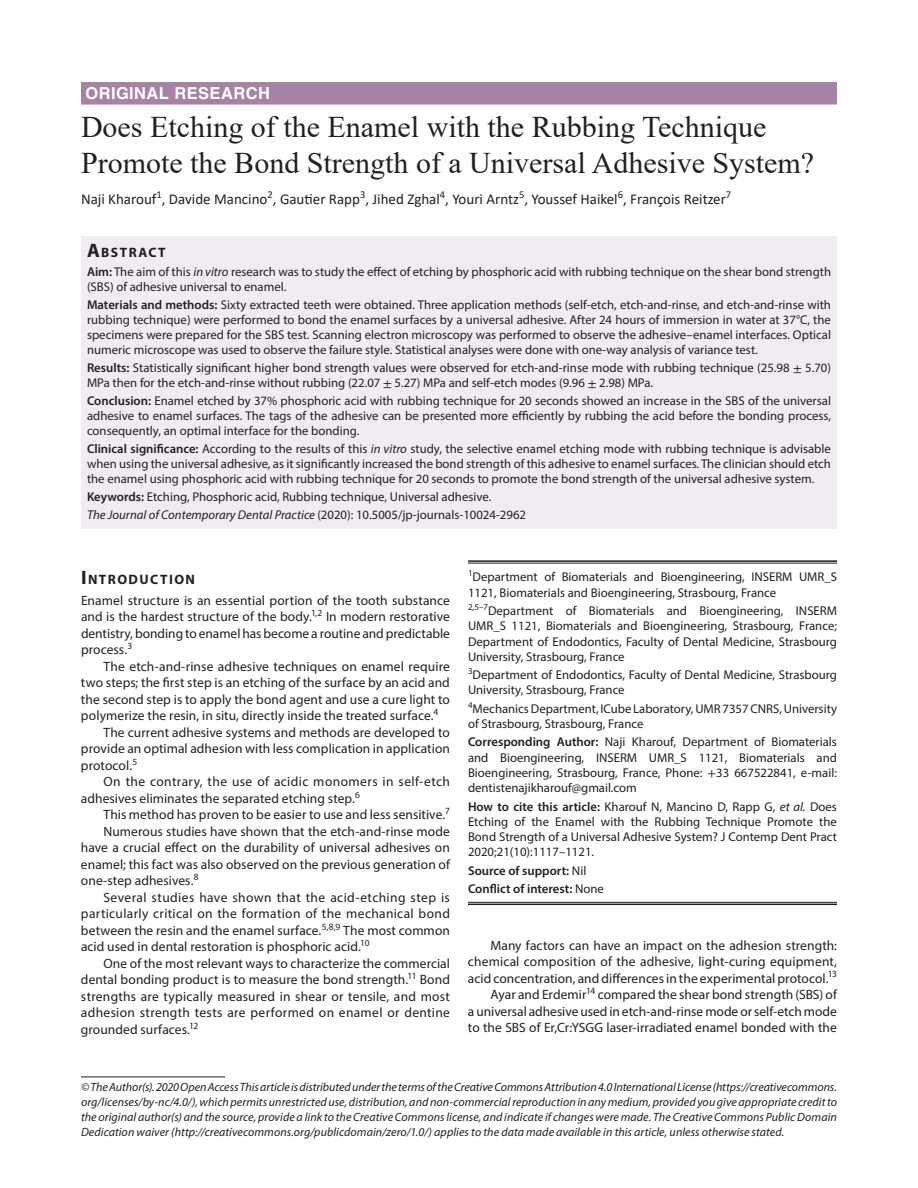
<style>
.page{position:relative;width:918px;height:1188px;background:#fff}
.page>*{position:absolute;margin:0;border:0;box-sizing:border-box;transform-origin:0 0}
.t1{font:30px/36px "Times New Roman";color:#231f20}
.t2{font:700 16.5px "Helvetica LT Std";letter-spacing:.025em;color:#fff}
.t3{font:15px "Calibri";color:#231f20}
.t4{font:700 13.65px "Myriad Pro";letter-spacing:.105em;color:#231f20}
.t5{font:13.5px/16.5px "Myriad Pro";letter-spacing:.005em;color:#231f20;text-align:justify}
.t6{font:13.5px "Myriad Pro";letter-spacing:.025em;color:#231f20}
.t7{font:13.5px "Myriad Pro";letter-spacing:.03em;color:#231f20}
.t8{font:12.75px/15.3px "Myriad Pro";color:#231f20}
.t9{font:600 12.75px/18.3px "Myriad Pro";color:#231f20}
.t10{font:italic 12px/15px "Myriad Pro";letter-spacing:.005em;color:#231f20;text-align:justify}
.s1{font-size:19.5px}
.s2{font-weight:600}
.s3{font-style:italic}
.s4{font-family:"STIX"}
.s5{font-weight:400}
</style>
<div class="page">
<div style="left:81px;top:82px;width:756px;height:23px;background:#a483a5"></div>
<div style="left:81px;top:236px;width:756px;height:26px;background:#f0ecf1"></div>
<div style="left:81px;top:261px;width:756px;height:39px;background:#f0ecf1"></div>
<div style="left:81px;top:294px;width:756px;height:69px;background:#f0ecf1"></div>
<div style="left:81px;top:357px;width:756px;height:39px;background:#f0ecf1"></div>
<div style="left:81px;top:390px;width:756px;height:54px;background:#f0ecf1"></div>
<div style="left:81px;top:438px;width:756px;height:54px;background:#f0ecf1"></div>
<div style="left:81px;top:486px;width:756px;height:24px;background:#f0ecf1"></div>
<div style="left:81px;top:504px;width:756px;height:24px;background:#f0ecf1"></div>
<hr style="left:468px;top:560px;width:369px;height:2px;background:#231f20">
<hr style="left:468px;top:563px;width:369px;height:1px;background:#231f20">
<hr style="left:468px;top:902px;width:369px;height:1px;background:#231f20">
<hr style="left:468px;top:904px;width:369px;height:1px;background:#231f20">
<hr style="left:81px;top:1077px;width:144px;height:1px;background:#231f20">
<p class="t2" style="left:86px;top:83px;width:186px">ORIGINAL RESEARCH</p>
<h1 class="t1" style="left:81px;top:108px;width:735px">Does Etching of the Enamel with the Rubbing Technique<br>Promote the Bond Strength of a Universal Adhesive System?</h1>
<p class="t3" style="left:81px;top:189px;width:652px">Naji Kharouf<sup>1</sup>, Davide Mancino<sup>2</sup>, Gautier Rapp<sup>3</sup>, Jihed Zghal<sup>4</sup>, Youri Arntz<sup>5</sup>, Youssef Haikel<sup>6</sup>, François Reitzer<sup>7</sup></p>
<p class="t4" style="left:87px;top:243px;width:80px"><span class="s1">A</span>BSTRACT</p>
<p class="t8" style="left:87px;top:264px;width:746px"><span class="s2">Aim:</span> The aim of this <span class="s3">in vitro</span> research was to study the effect of etching by phosphoric acid with rubbing technique on the shear bond strength (SBS) of adhesive universal to enamel.</p>
<p class="t8" style="left:87px;top:297px;width:746px;text-align:justify"><span class="s2">Materials and methods:</span> Sixty extracted teeth were obtained. Three application methods (self-etch, etch-and-rinse, and etch-and-rinse with rubbing technique) were performed to bond the enamel surfaces by a universal adhesive. After 24 hours of immersion in water at 37°C, the specimens were prepared for the SBS test. Scanning electron microscopy was performed to observe the adhesive–enamel interfaces. Optical numeric microscope was used to observe the failure style. Statistical analyses were done with one-way analysis of variance test.</p>
<p class="t8" style="left:87px;top:360px;width:746px"><span class="s2">Results:</span> Statistically significant higher bond strength values were observed for etch-and-rinse mode with rubbing technique (25.98 <span class="s4">±</span> 5.70)<br>MPa then for the etch-and-rinse without rubbing (22.07 <span class="s4">±</span> 5.27) MPa and self-etch modes (9.96 <span class="s4">±</span> 2.98) MPa.</p>
<p class="t8" style="left:87px;top:393px;width:746px;text-align:justify"><span class="s2">Conclusion:</span> Enamel etched by 37% phosphoric acid with rubbing technique for 20 seconds showed an increase in the SBS of the universal adhesive to enamel surfaces. The tags of the adhesive can be presented more efficiently by rubbing the acid before the bonding process, consequently, an optimal interface for the bonding.</p>
<p class="t8" style="left:87px;top:441px;width:746px;text-align:justify"><span class="s2">Clinical significance:</span> According to the results of this <span class="s3">in vitro</span> study, the selective enamel etching mode with rubbing technique is advisable when using the universal adhesive, as it significantly increased the bond strength of this adhesive to enamel surfaces. The clinician should etch the enamel using phosphoric acid with rubbing technique for 20 seconds to promote the bond strength of the universal adhesive system.</p>
<p class="t8" style="left:87px;top:488px;width:441px;line-height:18px"><span class="s2">Keywords:</span> Etching, Phosphoric acid, Rubbing technique, Universal adhesive.<br><span class="s3">The Journal of Contemporary Dental Practice</span> (2020): 10.5005/jp-journals-10024-2962</p>
<p class="t4" style="left:81px;top:570px;width:116px"><span class="s1">I</span>NTRODUCTION</p>
<p class="t5" style="left:81px;top:592px;width:371px">Enamel structure is an essential portion of the tooth substance and is the hardest structure of the body.<sup>1,2</sup> In modern restorative dentistry, bonding to enamel has become a routine and predictable process.<sup>3</sup></p>
<p class="t5" style="left:104px;top:658px;width:348px">The etch-and-rinse adhesive techniques on enamel require</p>
<p class="t5" style="left:81px;top:674px;width:370px">two steps; the first step is an etching of the surface by an acid and</p>
<p class="t5" style="left:81px;top:691px;width:371px">the second step is to apply the bond agent and use a cure light to</p>
<p class="t5" style="left:81px;top:707px;width:359px">polymerize the resin, in situ, directly inside the treated surface.<sup>4</sup></p>
<p class="t5" style="left:104px;top:724px;width:348px">The current adhesive systems and methods are developed to</p>
<p class="t5" style="left:81px;top:740px;width:371px">provide an optimal adhesion with less complication in application</p>
<p class="t5" style="left:81px;top:757px;width:58px">protocol.<sup>5</sup></p>
<p class="t7" style="left:104px;top:774px;width:348px">On the contrary, the use of acidic monomers in self-etch</p>
<p class="t5" style="left:81px;top:790px;width:281px">adhesives eliminates the separated etching step.<sup>6</sup></p>
<p class="t5" style="left:104px;top:806px;width:348px">This method has proven to be easier to use and less sensitive.<sup>7</sup></p>
<p class="t5" style="left:104px;top:823px;width:348px">Numerous studies have shown that the etch-and-rinse mode</p>
<p class="t5" style="left:81px;top:839px;width:370px">have a crucial effect on the durability of universal adhesives on</p>
<p class="t5" style="left:81px;top:856px;width:371px">enamel; this fact was also observed on the previous generation of</p>
<p class="t5" style="left:81px;top:872px;width:119px">one-step adhesives.<sup>8</sup></p>
<p class="t7" style="left:104px;top:889px;width:348px">Several studies have shown that the acid-etching step is</p>
<p class="t6" style="left:81px;top:906px;width:371px">particularly critical on the formation of the mechanical bond</p>
<p class="t5" style="left:81px;top:922px;width:371px">between the resin and the enamel surface.<sup>5,8,9</sup> The most common</p>
<p class="t5" style="left:81px;top:938px;width:290px">acid used in dental restoration is phosphoric acid.<sup>10</sup></p>
<p class="t5" style="left:104px;top:955px;width:348px">One of the most relevant ways to characterize the commercial</p>
<p class="t5" style="left:81px;top:971px;width:371px">dental bonding product is to measure the bond strength.<sup>11</sup> Bond</p>
<p class="t5" style="left:81px;top:988px;width:370px">strengths are typically measured in shear or tensile, and most</p>
<p class="t6" style="left:81px;top:1005px;width:370px">adhesion strength tests are performed on enamel or dentine</p>
<p class="t5" style="left:81px;top:1021px;width:119px">grounded surfaces.<sup>12</sup></p>
<p class="t8" style="left:468px;top:569px;width:371px"><sup>1</sup>Department of Biomaterials and Bioengineering, INSERM UMR_S<br>1121, Biomaterials and Bioengineering, Strasbourg, France</p>
<p class="t8" style="left:468px;top:603px;width:371px;text-align:justify"><sup>2,5–7</sup>Department of Biomaterials and Bioengineering, INSERM UMR_S 1121, Biomaterials and Bioengineering, Strasbourg, France; Department of Endodontics, Faculty of Dental Medicine, Strasbourg University, Strasbourg, France</p>
<p class="t8" style="left:468px;top:667px;width:371px"><sup>3</sup>Department of Endodontics, Faculty of Dental Medicine, Strasbourg<br>University, Strasbourg, France</p>
<p class="t8" style="left:468px;top:701px;width:371px"><sup>4</sup>Mechanics Department, ICube Laboratory, UMR 7357 CNRS, University of Strasbourg, Strasbourg, France</p>
<p class="t8" style="left:468px;top:734px;width:371px;text-align:justify"><span class="s2">Corresponding Author:</span> Naji Kharouf, Department of Biomaterials and Bioengineering, INSERM UMR_S 1121, Biomaterials and Bioengineering, Strasbourg, France, Phone: <span class="s4">+</span>33 667522841, e-mail: dentistenajikharouf@gmail.com</p>
<p class="t8" style="left:468px;top:798px;width:371px;text-align:justify"><span class="s2">How to cite this article:</span> Kharouf N, Mancino D, Rapp G, <span class="s3">et al.</span> Does Etching of the Enamel with the Rubbing Technique Promote the Bond Strength of a Universal Adhesive System? J Contemp Dent Pract 2020;21(10):1117–1121.</p>
<p class="t9" style="left:468px;top:861px;width:137px">Source of support: <span class="s5">Nil<br></span>Conflict of interest: <span class="s5">None</span></p>
<p class="t5" style="left:468px;top:937px;width:371px;text-align:right">Many factors can have an impact on the adhesion strength: chemical composition of the adhesive, light-curing equipment, acid concentration, and differences in the experimental protocol.<sup>13<br></sup>Ayar and Erdemir<sup>14</sup> compared the shear bond strength (SBS) of<br>a universal adhesive used in etch-and-rinse mode or self-etch mode to the SBS of Er,Cr:YSGG laser-irradiated enamel bonded with the</p>
<p class="t10" style="left:81px;top:1079px;width:758px">© The Author(s). 2020 Open Access This article is distributed under the terms of the Creative Commons Attribution 4.0 International License (https://creativecommons. org/licenses/by-nc/4.0/), which permits unrestricted use, distribution, and non-commercial reproduction in any medium, provided you give appropriate credit to the original author(s) and the source, provide a link to the Creative Commons license, and indicate if changes were made. The Creative Commons Public Domain Dedication waiver (http://creativecommons.org/publicdomain/zero/1.0/) applies to the data made available in this article, unless otherwise stated.</p>
</div>
